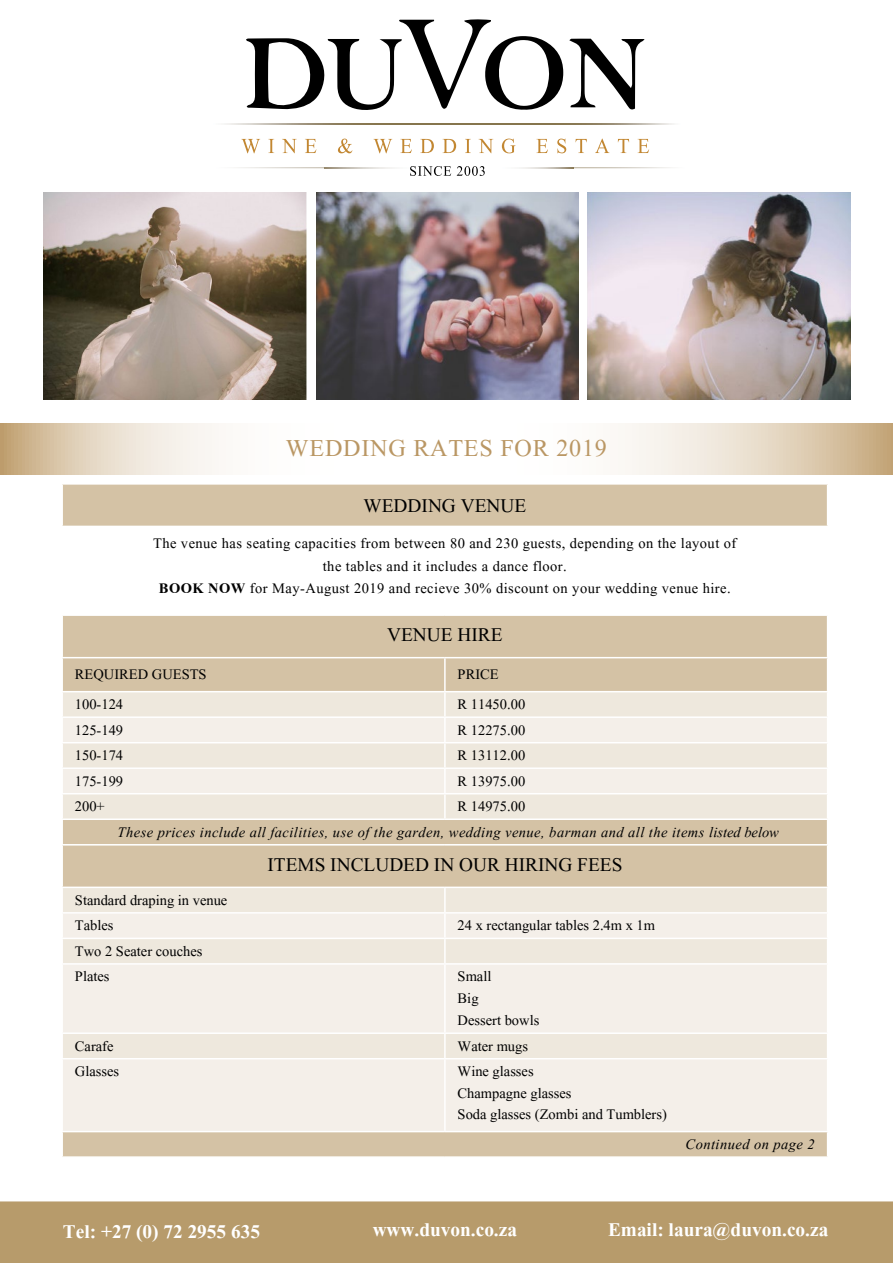
<style>
.page{position:relative;width:893px;height:1263px;background:#fff}
.page>*{position:absolute;margin:0;border:0;box-sizing:border-box;transform-origin:0 0}
.t1{font:30px "Aparajita";letter-spacing:.025em;color:#ba9764}
.t2{font:700 24px "Aparajita";color:#fff}
.t3{font:24px "Aparajita";color:#000}
.t4{font:18px/21.6px "Aparajita";color:#000}
.t5{font:18px/22.5px "Aparajita";letter-spacing:.025em;color:#000;text-align:center}
.t6{font:italic 18px "Aparajita";letter-spacing:.025em;color:#000}
.s1{font-weight:700}
</style>
<div class="page">
<div style="left:63px;top:616px;width:764px;height:75px;background:#d4c2a5"></div>
<svg style="left:63px;top:692px;width:764px;height:152px;background:#ebe4d8"></svg>
<hr style="left:61px;top:657px;width:384px;height:1px;background:#fff">
<hr style="left:445px;top:657px;width:383px;height:1px;background:#fff">
<hr style="left:444px;top:658px;width:2px;height:33px;background:#fff">
<hr style="left:61px;top:716px;width:384px;height:2px;background:#fff">
<hr style="left:61px;top:742px;width:384px;height:1px;background:#fff">
<hr style="left:61px;top:767px;width:384px;height:2px;background:#fff">
<hr style="left:61px;top:793px;width:384px;height:1px;background:#fff">
<hr style="left:61px;top:818px;width:384px;height:2px;background:#fff">
<hr style="left:445px;top:716px;width:383px;height:2px;background:#fff">
<hr style="left:445px;top:742px;width:383px;height:1px;background:#fff">
<hr style="left:445px;top:767px;width:383px;height:2px;background:#fff">
<hr style="left:445px;top:793px;width:383px;height:1px;background:#fff">
<hr style="left:445px;top:818px;width:383px;height:2px;background:#fff">
<svg style="left:0;top:424px;width:893px;height:51px"></svg>
<svg style="left:569px;top:39px;width:76px;height:71px"></svg>
<svg style="left:246px;top:19px;width:317px;height:91px"></svg>
<img style="left:225px;top:123px;width:449px;height:1px">
<img style="left:265px;top:168px;width:387px;height:1px">
<img style="left:324px;top:167px;width:249px;height:9px">
<img style="left:324px;top:168px;width:249px;height:1px">
<svg style="left:241px;top:139px;width:19px;height:14px"></svg>
<svg style="left:268px;top:139px;width:6px;height:14px"></svg>
<svg style="left:282px;top:139px;width:15px;height:14px"></svg>
<svg style="left:305px;top:139px;width:11px;height:14px"></svg>
<svg style="left:338px;top:139px;width:14px;height:14px"></svg>
<svg style="left:373px;top:139px;width:19px;height:14px"></svg>
<svg style="left:400px;top:139px;width:12px;height:14px"></svg>
<svg style="left:420px;top:139px;width:14px;height:14px"></svg>
<svg style="left:443px;top:139px;width:13px;height:14px"></svg>
<svg style="left:465px;top:139px;width:6px;height:14px"></svg>
<svg style="left:479px;top:139px;width:14px;height:14px"></svg>
<svg style="left:502px;top:139px;width:13px;height:14px"></svg>
<svg style="left:536px;top:139px;width:12px;height:14px"></svg>
<svg style="left:557px;top:139px;width:9px;height:14px"></svg>
<svg style="left:576px;top:139px;width:11px;height:14px"></svg>
<svg style="left:595px;top:139px;width:14px;height:14px"></svg>
<svg style="left:618px;top:139px;width:11px;height:14px"></svg>
<svg style="left:638px;top:139px;width:11px;height:14px"></svg>
<svg style="left:410px;top:166px;width:41px;height:10px"></svg>
<svg style="left:457px;top:166px;width:28px;height:10px"></svg>
<img style="left:43px;top:192px;width:263px;height:208px">
<img style="left:588px;top:192px;width:262px;height:208px">
<img style="left:316px;top:192px;width:263px;height:208px">
<div style="left:62px;top:484px;width:766px;height:42px;background:#d4c2a5"></div>
<hr style="left:827px;top:485px;width:1px;height:41px;background:#fff">
<hr style="left:61px;top:483px;width:767px;height:2px;background:#fff">
<hr style="left:61px;top:485px;width:2px;height:41px;background:#fff">
<div style="left:63px;top:845px;width:764px;height:311px;background:#d4c2a5"></div>
<div style="left:63px;top:888px;width:764px;height:24px;background:#eee8dd"></div>
<svg style="left:63px;top:914px;width:764px;height:217px;background:#f2ede6"></svg>
<hr style="left:444px;top:888px;width:2px;height:24px;background:#fff">
<hr style="left:444px;top:914px;width:2px;height:24px;background:#fff">
<hr style="left:444px;top:939px;width:2px;height:24px;background:#fff">
<hr style="left:444px;top:965px;width:2px;height:67px;background:#fff">
<hr style="left:444px;top:1034px;width:2px;height:24px;background:#fff">
<hr style="left:444px;top:1059px;width:2px;height:72px;background:#fff">
<hr style="left:61px;top:886px;width:384px;height:2px;background:#fff">
<hr style="left:445px;top:886px;width:383px;height:2px;background:#fff">
<hr style="left:61px;top:912px;width:384px;height:2px;background:#fff">
<hr style="left:61px;top:938px;width:384px;height:1px;background:#fff">
<hr style="left:61px;top:963px;width:384px;height:2px;background:#fff">
<hr style="left:61px;top:1032px;width:384px;height:2px;background:#fff">
<hr style="left:61px;top:1058px;width:384px;height:1px;background:#fff">
<hr style="left:61px;top:1131px;width:384px;height:1px;background:#fff">
<hr style="left:445px;top:912px;width:383px;height:2px;background:#fff">
<hr style="left:445px;top:938px;width:383px;height:1px;background:#fff">
<hr style="left:445px;top:963px;width:383px;height:2px;background:#fff">
<hr style="left:445px;top:1032px;width:383px;height:2px;background:#fff">
<hr style="left:445px;top:1058px;width:383px;height:1px;background:#fff">
<hr style="left:445px;top:1131px;width:383px;height:1px;background:#fff">
<div style="left:0;top:1201px;width:893px;height:62px;background:#b79b6b"></div>
<h1 class="t1" style="left:286px;top:429px;width:322px">Wedding Rates for 2019</h1>
<h2 class="t3" style="left:364px;top:491px;width:164px">Wedding Venue</h2>
<p class="t5" style="left:153px;top:533px;width:586px">The venue has seating capacities from between 80 and 230 guests, depending on the layout of the tables and it includes a dance floor.<br><span class="s1">Book now</span> for May-August 2019 and recieve 30% discount on your wedding venue hire.</p>
<h2 class="t3" style="left:387px;top:620px;width:117px">Venue hire</h2>
<p class="t4" style="left:75px;top:664px;width:133px">Required Guests</p>
<p class="t4" style="left:458px;top:664px;width:43px">Price</p>
<p class="t4" style="left:75px;top:694px;width:50px">100-124</p>
<p class="t4" style="left:458px;top:694px;width:69px">R 11450.00</p>
<p class="t4" style="left:75px;top:720px;width:50px">125-149</p>
<p class="t4" style="left:458px;top:720px;width:69px">R 12275.00</p>
<p class="t4" style="left:75px;top:745px;width:50px">150-174</p>
<p class="t4" style="left:458px;top:745px;width:69px">R 13112.00</p>
<p class="t4" style="left:75px;top:771px;width:50px">175-199</p>
<p class="t4" style="left:458px;top:771px;width:69px">R 13975.00</p>
<p class="t4" style="left:75px;top:796px;width:31px">200+</p>
<p class="t4" style="left:458px;top:796px;width:69px">R 14975.00</p>
<p class="t6" style="left:118px;top:823px;width:663px">These prices include all facilities, use of the garden, wedding venue, barman and all the items listed below</p>
<p class="t4" style="left:75px;top:888px;width:154px;line-height:25.5px">Standard draping in venue<br>Tables</p>
<p class="t4" style="left:75px;top:939px;width:129px;line-height:25.5px">Two 2 Seater couches<br>Plates</p>
<h2 class="t3" style="left:267px;top:850px;width:356px">items included in our hiring fees</h2>
<p class="t4" style="left:458px;top:915px;width:199px">24 x rectangular tables 2.4m x 1m</p>
<p class="t4" style="left:458px;top:966px;width:83px">Small<br>Big<br>Dessert bowls</p>
<p class="t4" style="left:75px;top:1036px;width:40px">Carafe</p>
<p class="t4" style="left:458px;top:1036px;width:72px">Water mugs</p>
<p class="t4" style="left:75px;top:1061px;width:46px">Glasses</p>
<p class="t4" style="left:458px;top:1061px;width:211px">Wine glasses<br>Champagne glasses<br>Soda glasses (Zombi and Tumblers)</p>
<p class="t6" style="left:686px;top:1135px;width:131px">Continued on page 2</p>
<h2 class="t2" style="left:63px;top:1220px;width:199px">Tel: +27 (0) 72 2955 635</h2>
<h2 class="t2" style="left:373px;top:1218px;width:146px">www.duvon.co.za</h2>
<h2 class="t2" style="left:608px;top:1218px;width:222px">Email: laura@duvon.co.za</h2>
</div>
